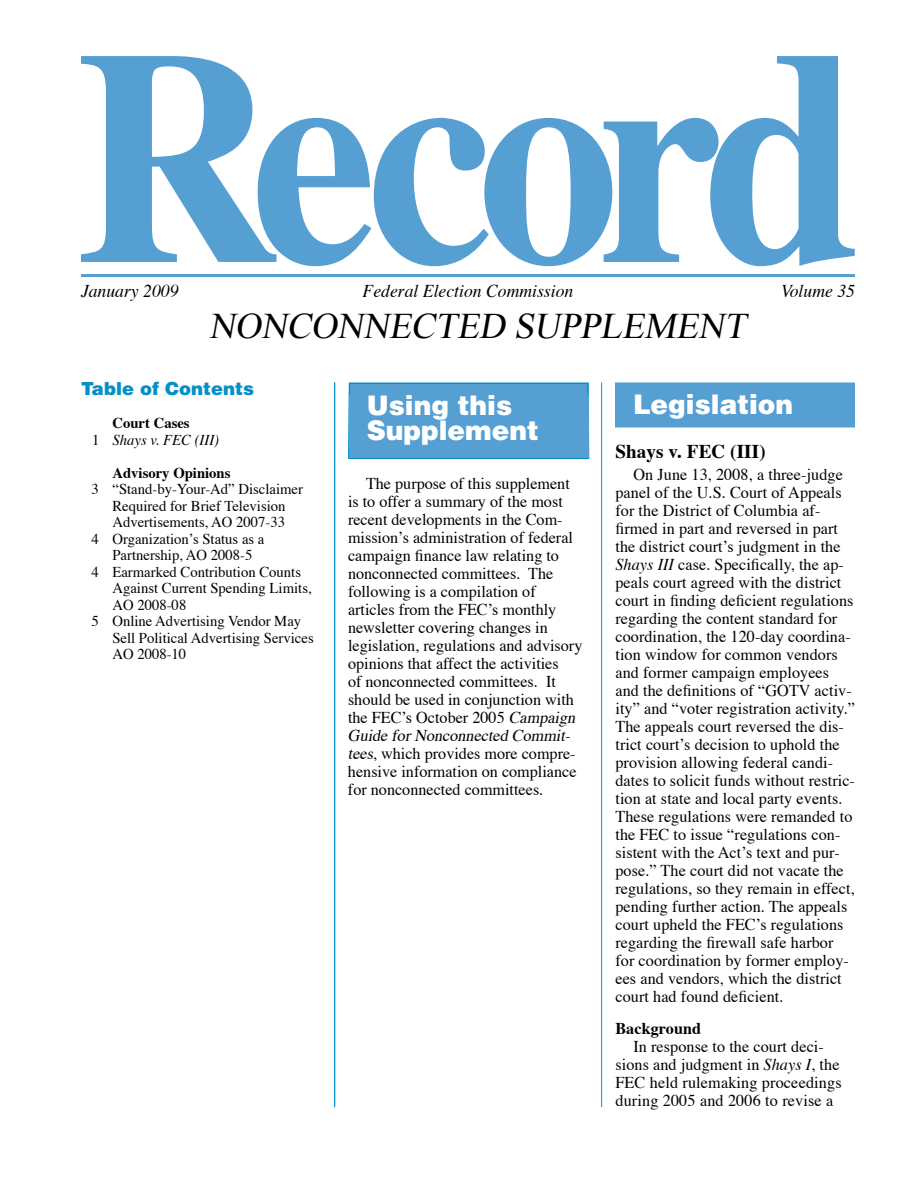
<style>
.page{position:relative;width:918px;height:1188px;background:#fff}
.page>*{position:absolute;margin:0;border:0;box-sizing:border-box;transform-origin:0 0}
.t1{font:italic 36px "Times New Roman";color:#000}
.t2{font:900 27px/25.5px "Helvetica LT Std";color:#fff}
.t3{font:700 19.5px "Times";letter-spacing:.005em;color:#000}
.t4{font:italic 18px "Times";color:#000}
.t5{font:900 18px "Helvetica LT Std";color:#0490c7}
.t6{font:16.5px/18px "Times";letter-spacing:.005em;color:#000}
.t7{font:700 16.5px "Times";letter-spacing:.005em;color:#000}
.t8{font:15px "Times";color:#000}
.t9{font:italic 15px/16.5px "Times";color:#000}
.t10{font:700 15px "Times";color:#000}
.s1{font-weight:700;font-style:normal}
.s2{font-style:normal}
.s3{font-style:italic}
</style>
<div class="page">
<hr style="left:601px;top:382px;width:1px;height:725px;background:#0490c7">
<svg style="left:81px;top:56px;width:774px;height:210px"></svg>
<hr style="left:81px;top:274px;width:774px;height:3px;background:#569fd3">
<hr style="left:334px;top:382px;width:1px;height:725px;background:#0490c7">
<svg style="left:348px;top:382px;width:242px;height:77px;background:#50a2d3"></svg>
<div style="left:349px;top:395px;width:240px;height:63px;background:#569fd3"></div>
<div style="left:615px;top:382px;width:240px;height:46px;background:#569fd3;border:2px solid #569fd3"></div>
<p class="t4" style="left:81px;top:275px;width:99px">January 2009</p>
<p class="t4" style="left:363px;top:275px;width:212px">Federal Election Commission</p>
<p class="t4" style="left:781px;top:275px;width:75px">Volume 35</p>
<h1 class="t1" style="left:209px;top:305px;width:546px">NONCONNECTED SUPPLEMENT</h1>
<p class="t5" style="left:81px;top:377px;width:175px">Table of Contents</p>
<p class="t9" style="left:92px;top:414px;width:129px;text-indent:20px"><span class="s1">Court Cases<br></span><span class="s2">1</span> Shays v. FEC (III)</p>
<p class="t10" style="left:113px;top:458px;width:120px">Advisory Opinions</p>
<p class="t8" style="left:92px;top:475px;width:213px">3 “Stand-by-Your-Ad” Disclaimer</p>
<p class="t8" style="left:112px;top:492px;width:175px">Required for Brief Television</p>
<p class="t8" style="left:112px;top:508px;width:174px">Advertisements, AO 2007-33</p>
<p class="t8" style="left:92px;top:525px;width:174px">4 Organization’s Status as a</p>
<p class="t8" style="left:112px;top:541px;width:142px">Partnership, AO 2008-5</p>
<p class="t8" style="left:92px;top:558px;width:211px">4 Earmarked Contribution Counts</p>
<p class="t8" style="left:112px;top:574px;width:201px">Against Current Spending Limits,</p>
<p class="t8" style="left:112px;top:591px;width:75px">AO 2008-08</p>
<p class="t8" style="left:92px;top:607px;width:211px">5 Online Advertising Vendor May</p>
<p class="t8" style="left:112px;top:624px;width:203px">Sell Political Advertising Services</p>
<p class="t8" style="left:112px;top:640px;width:75px">AO 2008-10</p>
<h2 class="t2" style="left:367px;top:392px;width:174px">Using this<br>Supplement</h2>
<p class="t6" style="left:348px;top:473px;width:236px;text-indent:18px">The purpose of this supplement is to offer a summary of the most recent developments in the Com&shy;mission’s administration of federal campaign finance law relating to nonconnected committees. The following is a compilation of articles from the FEC’s monthly newsletter covering changes in legislation, regulations and advisory opinions that affect the activities<br>of nonconnected committees. It should be used in conjunction with the FEC’s October 2005 <span class="s3">Campaign GuideforNonconnectedCommit&shy;tees</span>, which provides more compre&shy;hensive information on compliance for nonconnected committees.</p>
<h2 class="t2" style="left:633px;top:391px;width:162px">Legislation</h2>
<p class="t3" style="left:615px;top:433px;width:152px">Shays v. FEC (III)</p>
<p class="t6" style="left:615px;top:464px;width:241px;text-indent:18px">On June 13, 2008, a three-judge panel of the U.S. Court of Appeals for the District of Columbia af&shy;firmed in part and reversed in part the district court’s judgment in the <span class="s3">Shays III</span> case. Specifically, the ap&shy;peals court agreed with the district court in finding deficient regulations regarding the content standard for coordination, the 120-day coordina&shy;tion window for common vendors and former campaign employees and the definitions of “GOTV activ&shy;ity” and “voter registration activity.” The appeals court reversed the dis&shy;trict court’s decision to uphold the provision allowing federal candi&shy;dates to solicit funds without restric&shy;tion at state and local party events.<br>These regulations were remanded to the FEC to issue “regulations con&shy;sistent with the Act’s text and pur&shy;pose.” The court did not vacate the regulations, so they remain in effect, pending further action. The appeals court upheld the FEC’s regulations regarding the firewall safe harbor for coordination by former employ&shy;ees and vendors, which the district court had found deficient.</p>
<p class="t7" style="left:615px;top:1013px;width:87px">Background</p>
<p class="t6" style="left:615px;top:1036px;width:228px;text-align:center">In response to the court deci&shy;sions and judgment in <span class="s3">Shays I</span>, the<br>FEC held rulemaking proceedings during 2005 and 2006 to revise a</p>
</div>
